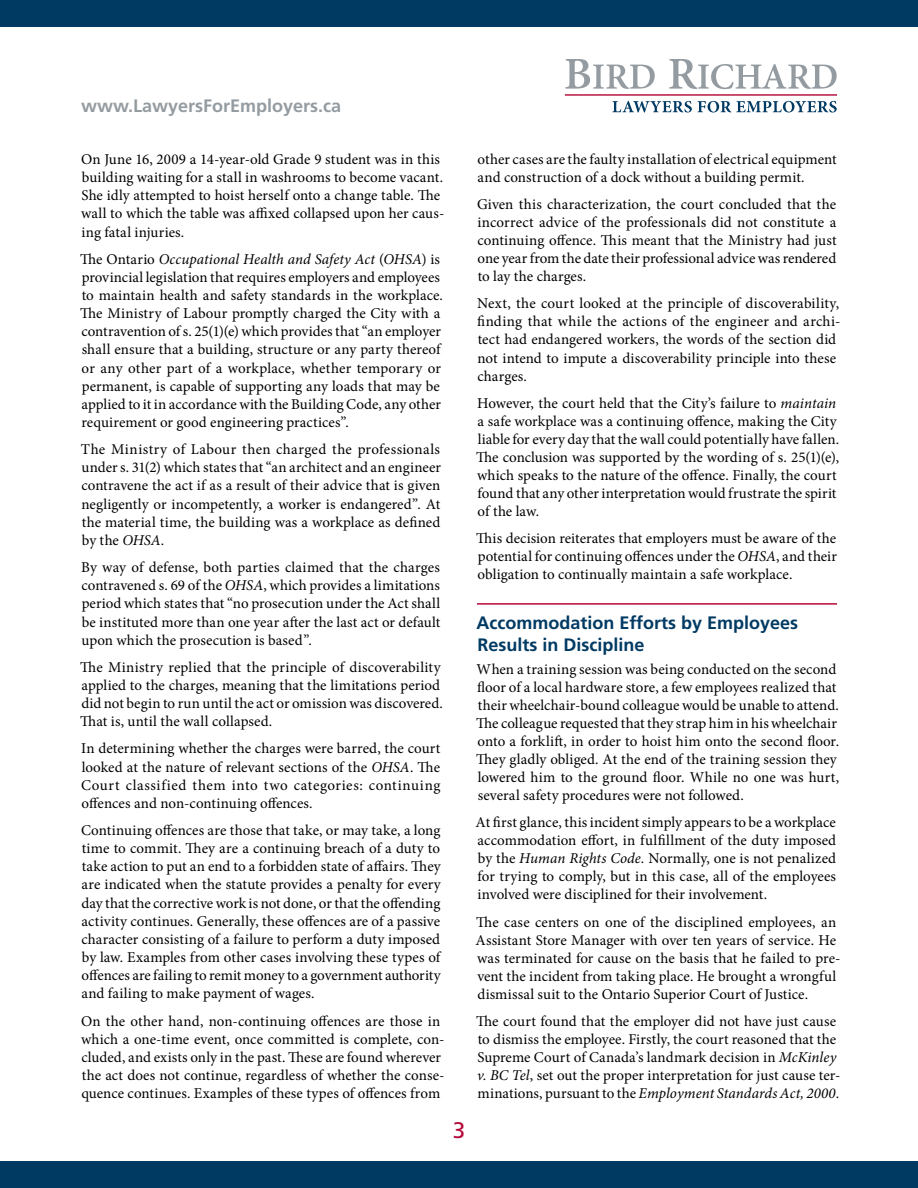
<style>
.page{position:relative;width:918px;height:1188px;background:#fff}
.page>*{position:absolute;margin:0;border:0;box-sizing:border-box;transform-origin:0 0}
.t1{font:22.5px "Frutiger";color:#b50938}
.t2{font:700 18px/22.5px "Frutiger";color:#003a63}
.t3{font:700 18px "Frutiger";color:#949ca1}
.t4{font:15px/18.1px "Minion Pro";letter-spacing:.005em;color:#000}
.s1{font-style:italic}
</style>
<div class="page">
<hr style="left:477px;top:603px;width:360px;height:2px;background:#b50938">
<div style="left:0;top:1161px;width:918px;height:27px;background:#003a63"></div>
<svg style="left:565px;top:59px;width:90px;height:30px"></svg>
<svg style="left:669px;top:59px;width:168px;height:30px"></svg>
<svg style="left:612px;top:101px;width:80px;height:11px"></svg>
<svg style="left:698px;top:101px;width:139px;height:11px"></svg>
<hr style="left:565px;top:94px;width:272px;height:2px;background:#b50938">
<div style="left:0;top:0;width:918px;height:27px;background:#003a63"></div>
<p class="t3" style="left:81px;top:95px;width:262px">www.LawyersForEmployers.ca</p>
<p class="t4" style="left:81px;top:150px;width:365px">On June 16, 2009 a 14-year-old Grade 9 student was in this building waiting for a stall in washrooms to become vacant.<br>She idly attempted to hoist herself onto a change table. The wall to which the table was affixed collapsed upon her caus&shy;ing fatal injuries.</p>
<p class="t4" style="left:80px;top:250px;width:364px">The Ontario <span class="s1">Occupational Health and Safety Act</span> (<span class="s1">OHSA</span>) is provincial legislation that requires employers and employees to maintain health and safety standards in the workplace.<br>The Ministry of Labour promptly charged the City with a contravention of s. 25(1)(e) which provides that “an employer shall ensure that a building, structure or any party thereof or any other part of a workplace, whether temporary or permanent, is capable of supporting any loads that may be applied to it in accordance with the Building Code, any other requirement or good engineering practices”.</p>
<p class="t4" style="left:81px;top:440px;width:362px;text-align:justify">The Ministry of Labour then charged the professionals under s. 31(2) which states that “an architect and an engineer contravene the act if as a result of their advice that is given negligently or incompetently, a worker is endangered”. At the material time, the building was a workplace as defined by the <span class="s1">OHSA</span>.</p>
<p class="t4" style="left:81px;top:558px;width:361px;text-align:justify">By way of defense, both parties claimed that the charges contravened s. 69 of the <span class="s1">OHSA</span>, which provides a limitations period which states that “no prosecution under the Act shall be instituted more than one year after the last act or default upon which the prosecution is based”.</p>
<p class="t4" style="left:80px;top:658px;width:364px">The Ministry replied that the principle of discoverability applied to the charges, meaning that the limitations period did not begin to run until the act or omission was discovered.<br>That is, until the wall collapsed.</p>
<p class="t4" style="left:81px;top:740px;width:361px;text-align:justify">In determining whether the charges were barred, the court looked at the nature of relevant sections of the <span class="s1">OHSA</span>. The Court classified them into two categories: continuing offences and non-continuing offences.</p>
<p class="t4" style="left:81px;top:821px;width:361px;text-align:justify">Continuing offences are those that take, or may take, a long time to commit. They are a continuing breach of a duty to take action to put an end to a forbidden state of affairs. They are indicated when the statute provides a penalty for every day that the corrective work is not done, or that the offending activity continues. Generally, these offences are of a passive character consisting of a failure to perform a duty imposed by law. Examples from other cases involving these types of offences are failing to remit money to a government authority and failing to make payment of wages.</p>
<p class="t4" style="left:81px;top:1012px;width:365px">On the other hand, non-continuing offences are those in which a one-time event, once committed is complete, con&shy;cluded, and exists only in the past. These are found wherever the act does not continue, regardless of whether the conse&shy;quence continues. Examples of these types of offences from</p>
<h1 class="t1" style="left:453px;top:1117px;width:14px">3</h1>
<p class="t4" style="left:478px;top:150px;width:360px">other cases are the faulty installation of electrical equipment and construction of a dock without a building permit.</p>
<p class="t4" style="left:477px;top:195px;width:361px;text-align:justify">Given this characterization, the court concluded that the incorrect advice of the professionals did not constitute a continuing offence. This meant that the Ministry had just one year from the date their professional advice was rendered to lay the charges.</p>
<p class="t4" style="left:477px;top:295px;width:365px">Next, the court looked at the principle of discoverability, finding that while the actions of the engineer and archi&shy;tect had endangered workers, the words of the section did not intend to impute a discoverability principle into these charges.</p>
<p class="t4" style="left:476px;top:394px;width:364px">However, the court held that the City’s failure to <span class="s1">maintain </span>a safe workplace was a continuing offence, making the City liable for every day that the wall could potentially have fallen.<br>The conclusion was supported by the wording of s. 25(1)(e), which speaks to the nature of the offence. Finally, the court found that any other interpretation would frustrate the spirit of the law.</p>
<p class="t4" style="left:476px;top:529px;width:362px;text-align:justify">This decision reiterates that employers must be aware of the potential for continuing offences under the <span class="s1">OHSA</span>, and their obligation to continually maintain a safe workplace.</p>
<p class="t2" style="left:476px;top:611px;width:323px">Accommodation Efforts by Employees<br>Results in Discipline</p>
<p class="t4" style="left:476px;top:660px;width:365px">When a training session was being conducted on the second floor of a local hardware store, a few employees realized that their wheelchair-bound colleague would be unable to attend.<br>The colleague requested that they strap him in his wheelchair onto a forklift, in order to hoist him onto the second floor.<br>They gladly obliged. At the end of the training session they lowered him to the ground floor. While no one was hurt, several safety procedures were not followed.</p>
<p class="t4" style="left:476px;top:814px;width:362px;text-align:justify">At first glance, this incident simply appears to be a workplace accommodation effort, in fulfillment of the duty imposed by the <span class="s1">Human Rights Code.</span> Normally, one is not penalized for trying to comply, but in this case, all of the employees involved were disciplined for their involvement.</p>
<p class="t4" style="left:476px;top:913px;width:366px">The case centers on one of the disciplined employees, an Assistant Store Manager with over ten years of service. He was terminated for cause on the basis that he failed to pre&shy;vent the incident from taking place. He brought a wrongful dismissal suit to the Ontario Superior Court of Justice.</p>
<p class="t4" style="left:476px;top:1012px;width:366px">The court found that the employer did not have just cause to dismiss the employee. Firstly, the court reasoned that the Supreme Court of Canada’s landmark decision in <span class="s1">McKinley v. BC Tel</span>, set out the proper interpretation for just cause ter&shy;minations, pursuant to the <span class="s1">Employment Standards Act, 2000</span>.</p>
</div>
